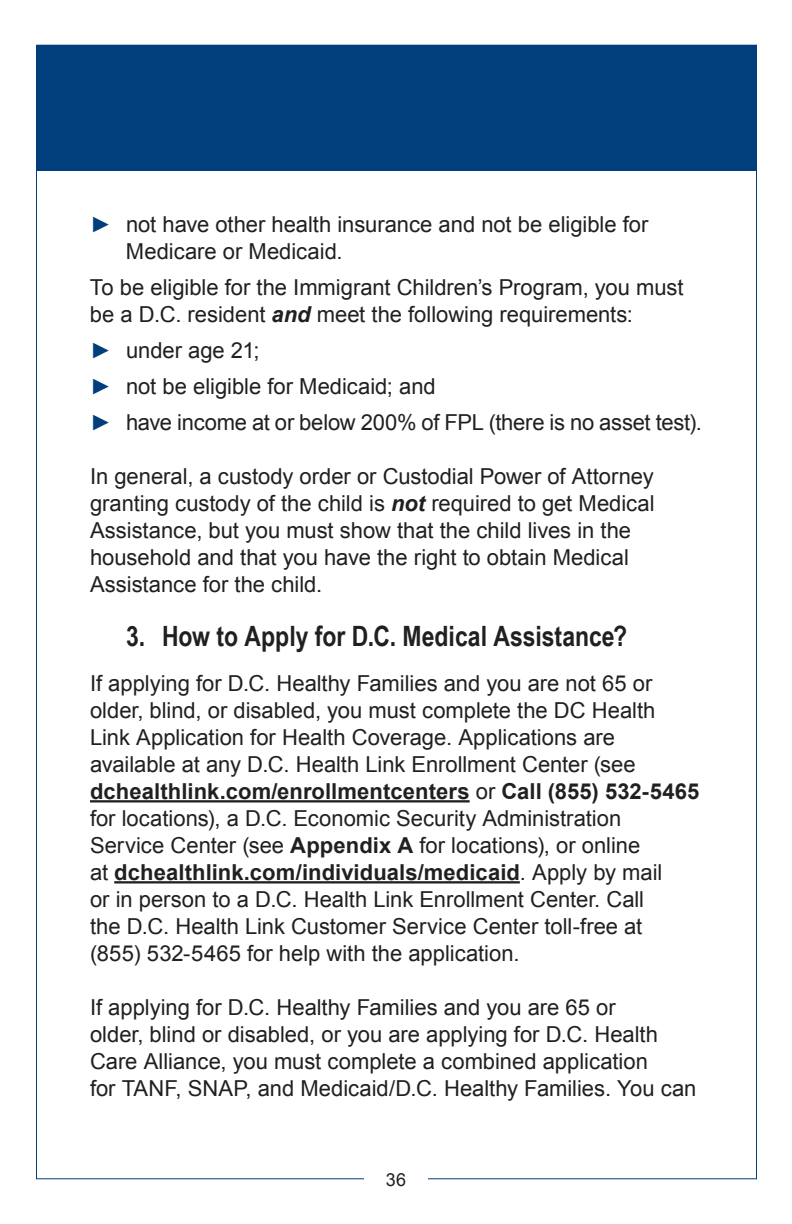
<style>
.page{position:relative;width:792px;height:1224px;background:#fff}
.page>*{position:absolute;margin:0;border:0;box-sizing:border-box;transform-origin:0 0}
.t1{font:700 28px "Arial Narrow";color:#221f1f}
.t2{font:22px/27px "Arial";color:#221f1f}
.t3{font:18px "Arial";color:#221f1f}
.s1{color:#003e7c}
.s2{font-weight:700;font-style:italic}
.s3{font-weight:700}
</style>
<div class="page">
<div style="left:36px;top:45px;width:720px;height:126px;background:#003e7c"></div>
<hr style="left:90px;top:800px;width:380px;height:3px;background:#221f1f">
<hr style="left:114px;top:881px;width:406px;height:3px;background:#221f1f">
<p class="t2" style="left:126px;top:212px;width:524px;text-indent:-36px"><span class="s1">►</span> not have other health insurance and not be eligible for<br>Medicare or Medicaid.</p>
<p class="t2" style="left:90px;top:275px;width:595px">To be eligible for the Immigrant Children’s Program, you must be a D.C. resident <span class="s2">and</span> meet the following requirements:</p>
<p class="t2" style="left:90px;top:334px;width:614px;line-height:36px"><span class="s1">►</span> under age 21;<br><span class="s1">►</span> not be eligible for Medicaid; and<br><span class="s1">►</span> have income at or below 200% of FPL (there is no asset test).</p>
<p class="t2" style="left:90px;top:464px;width:566px">In general, a custody order or Custodial Power of Attorney granting custody of the child is <span class="s2">not</span> required to get Medical Assistance, but you must show that the child lives in the household and that you have the right to obtain Medical Assistance for the child.</p>
<p class="t1" style="left:126px;top:626px;width:503px">3. How to Apply for D.C. Medical Assistance?</p>
<p class="t2" style="left:90px;top:671px;width:611px">If applying for D.C. Healthy Families and you are not 65 or older, blind, or disabled, you must complete the DC Health Link Application for Health Coverage. Applications are available at any D.C. Health Link Enrollment Center (see <span class="s3">dchealthlink.com/enrollmentcenters</span> or <span class="s3">Call (855) 532-5465 </span>for locations), a D.C. Economic Security Administration Service Center (see <span class="s3">Appendix A</span> for locations), or online<br>at <span class="s3">dchealthlink.com/individuals/medicaid</span>. Apply by mail<br>or in person to a D.C. Health Link Enrollment Center. Call<br>the D.C. Health Link Customer Service Center toll-free at<br>(855) 532-5465 for help with the application.</p>
<p class="t2" style="left:90px;top:995px;width:608px">If applying for D.C. Healthy Families and you are 65 or<br>older, blind or disabled, or you are applying for D.C. Health Care Alliance, you must complete a combined application<br>for TANF, SNAP, and Medicaid/D.C. Healthy Families. You can</p>
<p class="t3" style="left:386px;top:1172px;width:22px">36</p>
</div>
